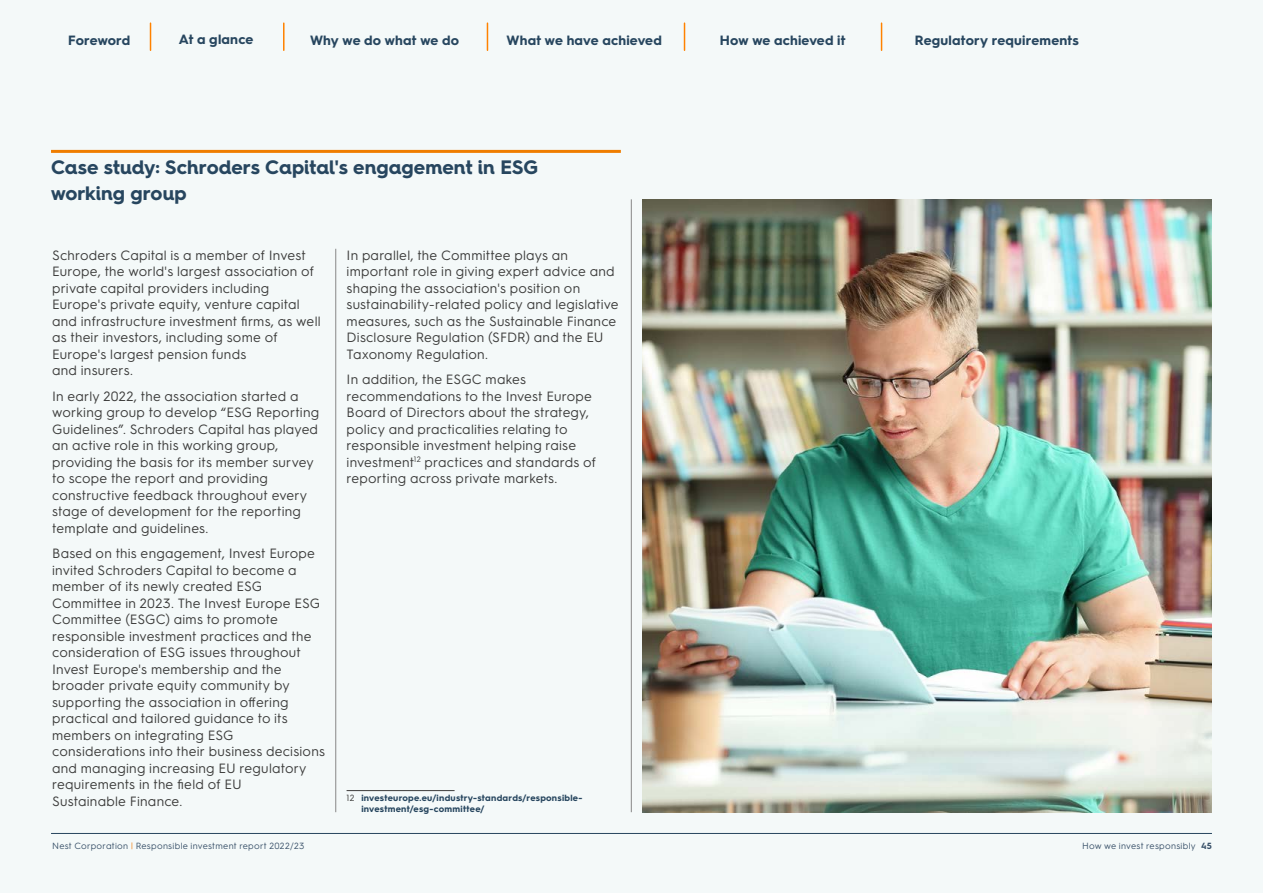
<style>
.page{position:relative;width:1263px;height:893px;background:#f4f9f9}
.page>*{position:absolute;margin:0;border:0;box-sizing:border-box;transform-origin:0 0}
.t1{font:700 19.5px/25.5px "Hurme Geometric Sans 4";color:#27465f}
.t2{font:13.5px/16.5px "Hurme Geometric Sans 3";letter-spacing:.015em;color:#3c3c3b}
.t3{font:700 13.5px "Hurme Geometric Sans 3";letter-spacing:.015em;color:#27465f}
.t4{font:9px "Hurme Geometric Sans 3";letter-spacing:.03em;color:#3a526a}
.t5{font:700 9px/10.8px "Hurme Geometric Sans 3";letter-spacing:.025em;color:#27465f}
.s1{font-weight:400;color:#3c3c3b}
.s2{color:#f28a25}
.s3{font-weight:700}
</style>
<div class="page">
<hr style="left:335px;top:249px;width:1px;height:563px;background:#878787">
<hr style="left:631px;top:199px;width:1px;height:613px;background:#878787">
<hr style="left:51px;top:833px;width:1161px;height:1px;background:#27465f">
<svg style="left:684px;top:23px;width:1px;height:27px"></svg>
<svg style="left:881px;top:23px;width:1px;height:27px"></svg>
<svg style="left:487px;top:23px;width:1px;height:27px"></svg>
<svg style="left:283px;top:23px;width:1px;height:27px"></svg>
<svg style="left:150px;top:23px;width:1px;height:27px"></svg>
<hr style="left:51px;top:150px;width:570px;height:3px;background:#ef7d00">
<hr style="left:347px;top:790px;width:108px;height:1px;background:#3d3c3b">
<img style="left:642px;top:199px;width:570px;height:613px">
<p class="t3" style="left:68px;top:31px;width:64px">Foreword</p>
<p class="t3" style="left:179px;top:30px;width:76px">At a glance</p>
<p class="t3" style="left:310px;top:31px;width:151px">Why we do what we do</p>
<p class="t3" style="left:507px;top:31px;width:157px">What we have achieved</p>
<p class="t3" style="left:720px;top:31px;width:127px">How we achieved it</p>
<p class="t3" style="left:915px;top:31px;width:165px">Regulatory requirements</p>
<h1 class="t1" style="left:51px;top:154px;width:488px">Case study: Schroders Capital's engagement in ESG working group</h1>
<p class="t2" style="left:52px;top:246px;width:270px">Schroders Capital is a member of Invest Europe, the world's largest association of private capital providers including Europe's private equity, venture capital and infrastructure investment firms, as well as their investors, including some of Europe's largest pension funds<br>and insurers.</p>
<p class="t2" style="left:52px;top:387px;width:269px">In early 2022, the association started a working group to develop “ESG Reporting Guidelines”. Schroders Capital has played an active role in this working group, providing the basis for its member survey to scope the report and providing constructive feedback throughout every stage of development for the reporting template and guidelines.</p>
<p class="t2" style="left:52px;top:544px;width:274px">Based on this engagement, Invest Europe invited Schroders Capital to become a member of its newly created ESG Committee in 2023. The Invest Europe ESG Committee (ESGC) aims to promote responsible investment practices and the consideration of ESG issues throughout Invest Europe's membership and the broader private equity community by supporting the association in offering practical and tailored guidance to its members on integrating ESG considerations into their business decisions and managing increasing EU regulatory requirements in the field of EU<br>Sustainable Finance.</p>
<p class="t2" style="left:347px;top:246px;width:274px">In parallel, the Committee plays an important role in giving expert advice and shaping the association's position on sustainability-related policy and legislative measures, such as the Sustainable Finance Disclosure Regulation (SFDR) and the EU Taxonomy Regulation.</p>
<p class="t2" style="left:347px;top:370px;width:251px">In addition, the ESGC makes recommendations to the Invest Europe Board of Directors about the strategy, policy and practicalities relating to responsible investment helping raise investment<sup>12</sup> practices and standards of reporting across private markets.</p>
<p class="t5" style="left:361px;top:792px;width:223px;text-indent:-15px"><span class="s1">12</span> investeurope.eu/industry-standards/responsible&shy;investment/esg-committee/</p>
<p class="t4" style="left:52px;top:840px;width:254px">Nest Corporation <span class="s2">|</span> Responsible investment report 2022/23</p>
<p class="t4" style="left:1082px;top:840px;width:131px">How we invest responsibly <span class="s3">45</span></p>
</div>
